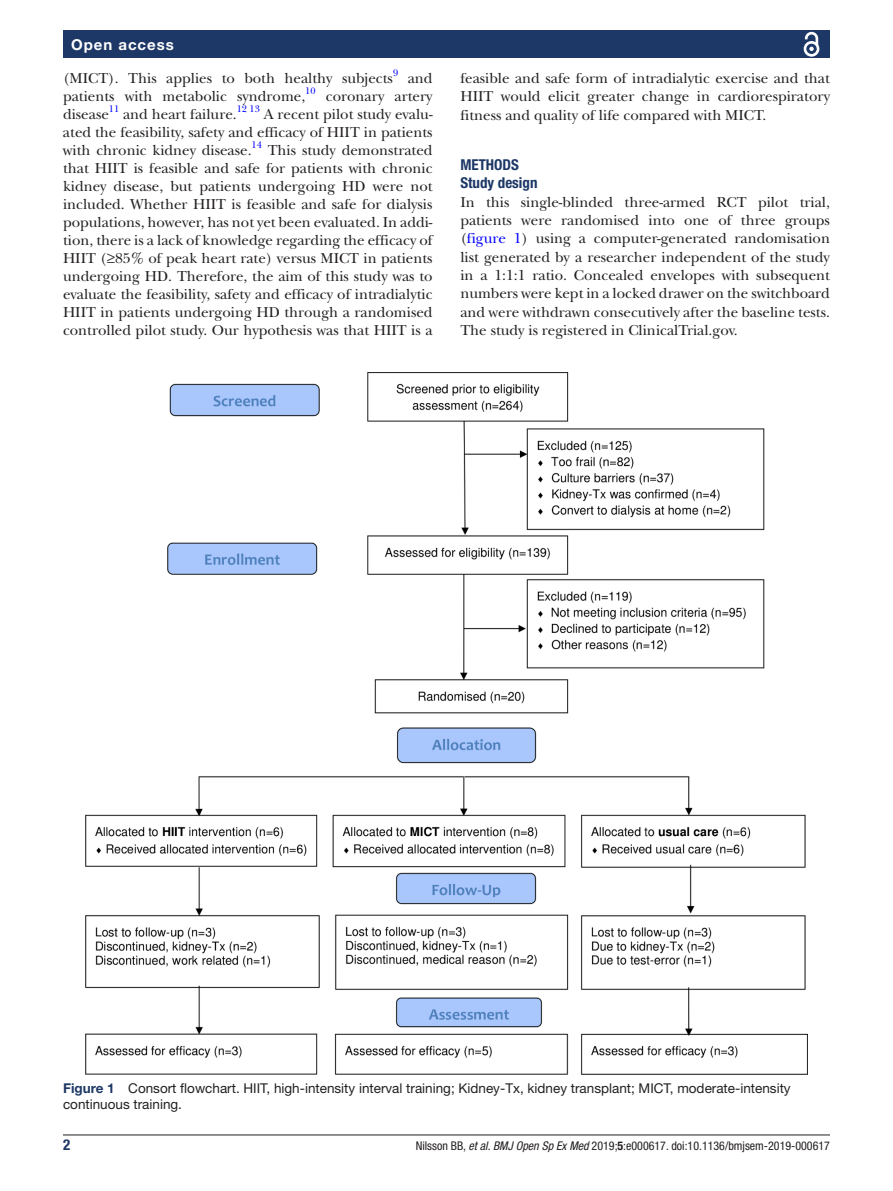
<style>
.page{position:relative;width:893px;height:1191px;background:#fff}
.page>*{position:absolute;margin:0;border:0;box-sizing:border-box;transform-origin:0 0}
.t1{font:15px/18px "New Baskerville";color:#231f20;text-align:justify}
.t2{font:700 condensed 15px/18.3px "Helvetica Neue LT Std";color:#1d3766}
.t3{font:700 15px "Helvetica Neue LT Std";letter-spacing:.065em;color:#fff}
.t4{font:13.5px/16.5px "Helvetica Neue LT Std";color:#231f20}
.t5{font:condensed 12px "Helvetica Neue LT Std";color:#231f20}
.t6{font:9.9px "New Baskerville";color:#00f}
.s1{color:#00f}
.s2{font-weight:700;color:#1d3766}
.s3{font-style:italic}
.s4{font-weight:700}
</style>
<div class="page">
<hr style="left:63px;top:1134px;width:767px;height:1px;background:#231f20">
<div style="left:63px;top:31px;width:767px;height:27px;background:#1d3766"></div>
<svg style="left:803px;top:31px;width:17px;height:26px"></svg>
<img style="left:85px;top:372px;width:723px;height:702px">
<p class="t3" style="left:71px;top:35px;width:104px">Open access</p>
<p class="t1" style="left:63px;top:69px;width:332px">(MICT). This applies to both healthy subjects</p>
<p class="t6" style="left:393px;top:67px;width:7px">9</p>
<p class="t1" style="left:408px;top:69px;width:26px">and</p>
<p class="t1" style="left:63px;top:87px;width:244px">patients with metabolic syndrome,</p>
<p class="t6" style="left:305px;top:85px;width:12px">10</p>
<p class="t1" style="left:326px;top:87px;width:108px">coronary artery</p>
<p class="t1" style="left:63px;top:105px;width:47px">disease</p>
<p class="t6" style="left:109px;top:103px;width:12px">11</p>
<p class="t1" style="left:123px;top:105px;width:115px">and heart failure.</p>
<p class="t6" style="left:237px;top:103px;width:25px">12 13</p>
<p class="t1" style="left:63px;top:105px;width:371px;text-indent:201px">A recent pilot study evalu&shy;ated the feasibility, safety and efficacy of HIIT in patients with chronic kidney disease.</p>
<p class="t6" style="left:252px;top:139px;width:12px">14</p>
<p class="t1" style="left:63px;top:141px;width:371px;text-indent:205px">This study demonstrated that HIIT is feasible and safe for patients with chronic kidney disease, but patients undergoing HD were not included. Whether HIIT is feasible and safe for dialysis populations, however, has not yet been evaluated. In addi&shy;tion, there is a lack of knowledge regarding the efficacy of HIIT (≥85% of peak heart rate) versus MICT in patients undergoing HD. Therefore, the aim of this study was to evaluate the feasibility, safety and efficacy of intradialytic HIIT in patients undergoing HD through a randomised controlled pilot study. Our hypothesis was that HIIT is a</p>
<p class="t1" style="left:460px;top:69px;width:371px">feasible and safe form of intradialytic exercise and that HIIT would elicit greater change in cardiorespiratory fitness and quality of life compared with MICT.</p>
<p class="t2" style="left:460px;top:155px;width:79px">Methods<br>Study design</p>
<p class="t1" style="left:460px;top:193px;width:371px">In this single-blinded three-armed RCT pilot trial, patients were randomised into one of three groups (<span class="s1">figure 1</span>) using a computer-generated randomisation list generated by a researcher independent of the study in a 1:1:1 ratio. Concealed envelopes with subsequent numbers were kept in a locked drawer on the switchboard and were withdrawn consecutively after the baseline tests.<br>The study is registered in ClinicalTrial.gov.</p>
<p class="t4" style="left:63px;top:1079px;width:729px"><span class="s2">Figure 1</span> Consort flowchart. HIIT, high-intensity interval training; Kidney-Tx, kidney transplant; MICT, moderate-intensity continuous training.</p>
<p class="t2" style="left:63px;top:1135px;width:9px">2</p>
<p class="t5" style="left:416px;top:1138px;width:416px">Nilsson BB, <span class="s3">et al</span>. <span class="s3">BMJ Open Sp Ex Med</span> 2019;<span class="s4">5</span>:e000617. doi:10.1136/bmjsem-2019-000617</p>
</div>
